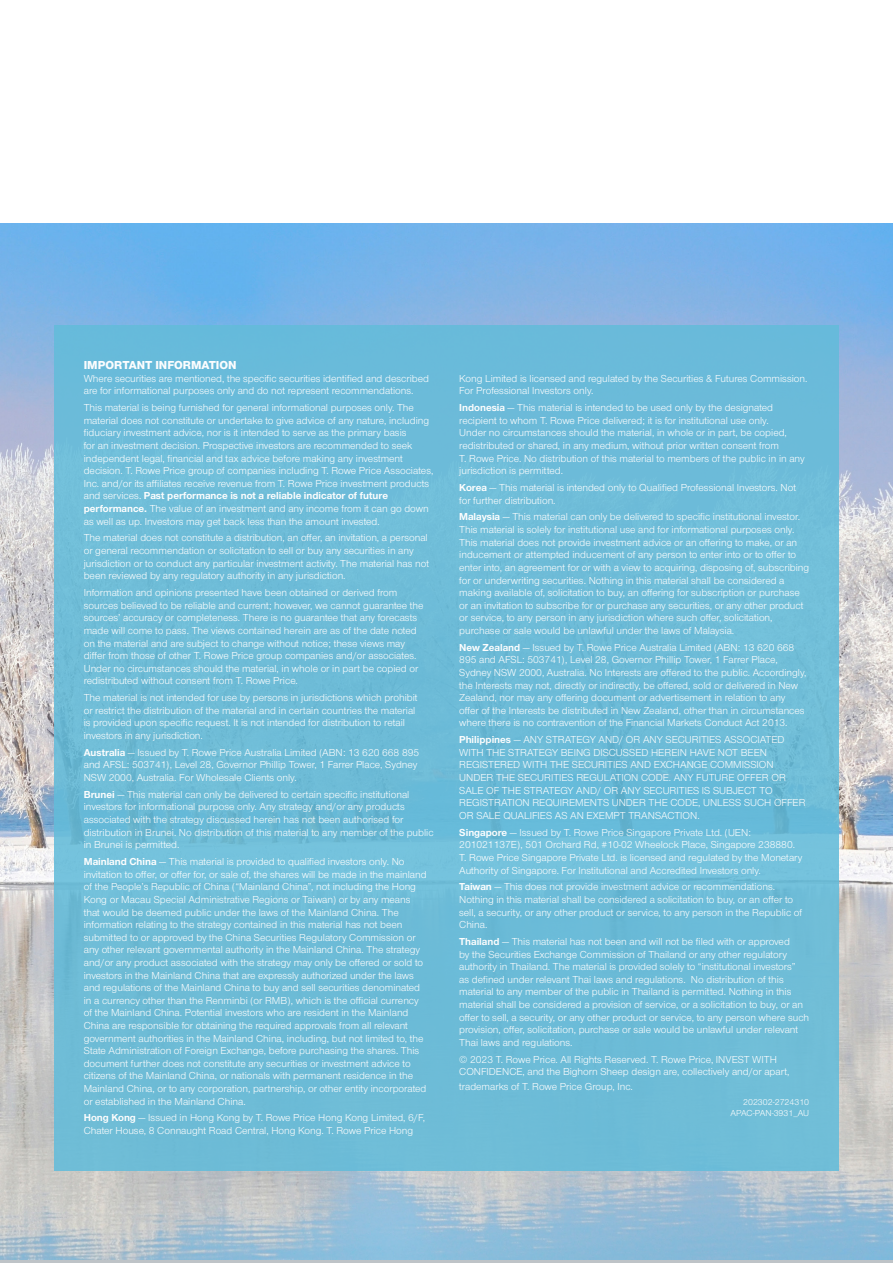
<style>
.page{position:relative;width:893px;height:1263px;background:#fff}
.page>*{position:absolute;margin:0;border:0;box-sizing:border-box;transform-origin:0 0}
.t1{font:12px "Nimbus San Nov Hea";color:#fff}
.t2{font:10.5px/12.6px "Nimbus San Nov";color:#fff}
.t3{font:9px/10.8px "Nimbus San Nov";color:#fff;text-align:right}
.s1{font-weight:700}
</style>
<div class="page">
<img style="left:0;top:223px;width:893px;height:1037px">
<div style="left:54px;top:325px;width:785px;height:846px;background:#6dbcd8"></div>
<p class="t1" style="left:84px;top:358px;width:154px">IMPORTANT INFORMATION</p>
<p class="t2" style="left:84px;top:372px;width:347px">Where securities are mentioned, the specific securities identified and described are for informational purposes only and do not represent recommendations.</p>
<p class="t2" style="left:84px;top:401px;width:351px">This material is being furnished for general informational purposes only. The material does not constitute or undertake to give advice of any nature, including fiduciary investment advice, nor is it intended to serve as the primary basis<br>for an investment decision. Prospective investors are recommended to seek independent legal, financial and tax advice before making any investment decision. T. Rowe Price group of companies including T. Rowe Price Associates, Inc. and/or its affiliates receive revenue from T. Rowe Price investment products and services. <span class="s1">Past performance is not a reliable indicator of future performance.</span> The value of an investment and any income from it can go down as well as up. Investors may get back less than the amount invested.</p>
<p class="t2" style="left:84px;top:532px;width:347px">The material does not constitute a distribution, an offer, an invitation, a personal or general recommendation or solicitation to sell or buy any securities in any jurisdiction or to conduct any particular investment activity. The material has not been reviewed by any regulatory authority in any jurisdiction.</p>
<p class="t2" style="left:84px;top:586px;width:341px">Information and opinions presented have been obtained or derived from sources believed to be reliable and current; however, we cannot guarantee the sources’ accuracy or completeness. There is no guarantee that any forecasts made will come to pass. The views contained herein are as of the date noted on the material and are subject to change without notice; these views may differ from those of other T. Rowe Price group companies and/or associates.<br>Under no circumstances should the material, in whole or in part be copied or redistributed without consent from T. Rowe Price.</p>
<p class="t2" style="left:84px;top:691px;width:335px">The material is not intended for use by persons in jurisdictions which prohibit or restrict the distribution of the material and in certain countries the material is provided upon specific request. It is not intended for distribution to retail investors in any jurisdiction.</p>
<p class="t2" style="left:84px;top:746px;width:337px"><span class="s1">Australia</span> — Issued by T. Rowe Price Australia Limited (ABN: 13 620 668 895 and AFSL: 503741), Level 28, Governor Phillip Tower, 1 Farrer Place, Sydney<br>NSW 2000, Australia. For Wholesale Clients only.</p>
<p class="t2" style="left:84px;top:788px;width:351px"><span class="s1">Brunei</span> — This material can only be delivered to certain specific institutional investors for informational purpose only. Any strategy and/or any products associated with the strategy discussed herein has not been authorised for distribution in Brunei. No distribution of this material to any member of the public in Brunei is permitted.</p>
<p class="t2" style="left:84px;top:855px;width:344px"><span class="s1">Mainland China</span> — This material is provided to qualified investors only. No invitation to offer, or offer for, or sale of, the shares will be made in the mainland of the People’s Republic of China (“Mainland China”, not including the Hong Kong or Macau Special Administrative Regions or Taiwan) or by any means that would be deemed public under the laws of the Mainland China. The information relating to the strategy contained in this material has not been submitted to or approved by the China Securities Regulatory Commission or any other relevant governmental authority in the Mainland China. The strategy and/or any product associated with the strategy may only be offered or sold to investors in the Mainland China that are expressly authorized under the laws and regulations of the Mainland China to buy and sell securities denominated in a currency other than the Renminbi (or RMB), which is the official currency of the Mainland China. Potential investors who are resident in the Mainland China are responsible for obtaining the required approvals from all relevant government authorities in the Mainland China, including, but not limited to, the State Administration of Foreign Exchange, before purchasing the shares. This document further does not constitute any securities or investment advice to citizens of the Mainland China, or nationals with permanent residence in the Mainland China, or to any corporation, partnership, or other entity incorporated or established in the Mainland China.</p>
<p class="t2" style="left:84px;top:1112px;width:343px"><span class="s1">Hong Kong</span> — Issued in Hong Kong by T. Rowe Price Hong Kong Limited, 6/F,<br>Chater House, 8 Connaught Road Central, Hong Kong. T. Rowe Price Hong</p>
<p class="t2" style="left:459px;top:372px;width:350px">Kong Limited is licensed and regulated by the Securities &amp; Futures Commission.<br>For Professional Investors only.</p>
<p class="t2" style="left:459px;top:401px;width:347px"><span class="s1">Indonesia</span> — This material is intended to be used only by the designated recipient to whom T. Rowe Price delivered; it is for institutional use only.<br>Under no circumstances should the material, in whole or in part, be copied, redistributed or shared, in any medium, without prior written consent from<br>T. Rowe Price. No distribution of this material to members of the public in in any jurisdiction is permitted.</p>
<p class="t2" style="left:459px;top:481px;width:338px"><span class="s1">Korea</span> — This material is intended only to Qualified Professional Investors. Not for further distribution.</p>
<p class="t2" style="left:459px;top:511px;width:351px"><span class="s1">Malaysia</span> — This material can only be delivered to specific institutional investor.<br>This material is solely for institutional use and for informational purposes only.<br>This material does not provide investment advice or an offering to make, or an inducement or attempted inducement of any person to enter into or to offer to enter into, an agreement for or with a view to acquiring, disposing of, subscribing for or underwriting securities. Nothing in this material shall be considered a making available of, solicitation to buy, an offering for subscription or purchase or an invitation to subscribe for or purchase any securities, or any other product or service, to any person in any jurisdiction where such offer, solicitation, purchase or sale would be unlawful under the laws of Malaysia.</p>
<p class="t2" style="left:459px;top:641px;width:349px"><span class="s1">New Zealand</span> — Issued by T. Rowe Price Australia Limited (ABN: 13 620 668<br>895 and AFSL: 503741), Level 28, Governor Phillip Tower, 1 Farrer Place, Sydney NSW 2000, Australia. No Interests are offered to the public. Accordingly, the Interests may not, directly or indirectly, be offered, sold or delivered in New Zealand, nor may any offering document or advertisement in relation to any offer of the Interests be distributed in New Zealand, other than in circumstances where there is no contravention of the Financial Markets Conduct Act 2013.</p>
<p class="t2" style="left:459px;top:733px;width:348px"><span class="s1">Philippines</span> — ANY STRATEGY AND/ OR ANY SECURITIES ASSOCIATED WITH THE STRATEGY BEING DISCUSSED HEREIN HAVE NOT BEEN REGISTERED WITH THE SECURITIES AND EXCHANGE COMMISSION UNDER THE SECURITIES REGULATION CODE. ANY FUTURE OFFER OR SALE OF THE STRATEGY AND/ OR ANY SECURITIES IS SUBJECT TO REGISTRATION REQUIREMENTS UNDER THE CODE, UNLESS SUCH OFFER OR SALE QUALIFIES AS AN EXEMPT TRANSACTION.</p>
<p class="t2" style="left:459px;top:826px;width:345px"><span class="s1">Singapore</span> — Issued by T. Rowe Price Singapore Private Ltd. (UEN:<br>201021137E), 501 Orchard Rd, #10-02 Wheelock Place, Singapore 238880.<br>T. Rowe Price Singapore Private Ltd. is licensed and regulated by the Monetary Authority of Singapore. For Institutional and Accredited Investors only.</p>
<p class="t2" style="left:459px;top:881px;width:345px"><span class="s1">Taiwan</span> — This does not provide investment advice or recommendations.<br>Nothing in this material shall be considered a solicitation to buy, or an offer to sell, a security, or any other product or service, to any person in the Republic of China.</p>
<p class="t2" style="left:459px;top:935px;width:351px"><span class="s1">Thailand</span> — This material has not been and will not be filed with or approved<br>by the Securities Exchange Commission of Thailand or any other regulatory authority in Thailand. The material is provided solely to “institutional investors”<br>as defined under relevant Thai laws and regulations. No distribution of this material to any member of the public in Thailand is permitted. Nothing in this material shall be considered a provision of service, or a solicitation to buy, or an offer to sell, a security, or any other product or service, to any person where such provision, offer, solicitation, purchase or sale would be unlawful under relevant Thai laws and regulations.</p>
<p class="t2" style="left:459px;top:1053px;width:332px">© 2023 T. Rowe Price. All Rights Reserved. T. Rowe Price, INVEST WITH<br>CONFIDENCE, and the Bighorn Sheep design are, collectively and/or apart,</p>
<p class="t2" style="left:459px;top:1080px;width:175px">trademarks of T. Rowe Price Group, Inc.</p>
<p class="t3" style="left:730px;top:1096px;width:80px">202302-2724310<br>APAC-PAN-3931_AU</p>
</div>
